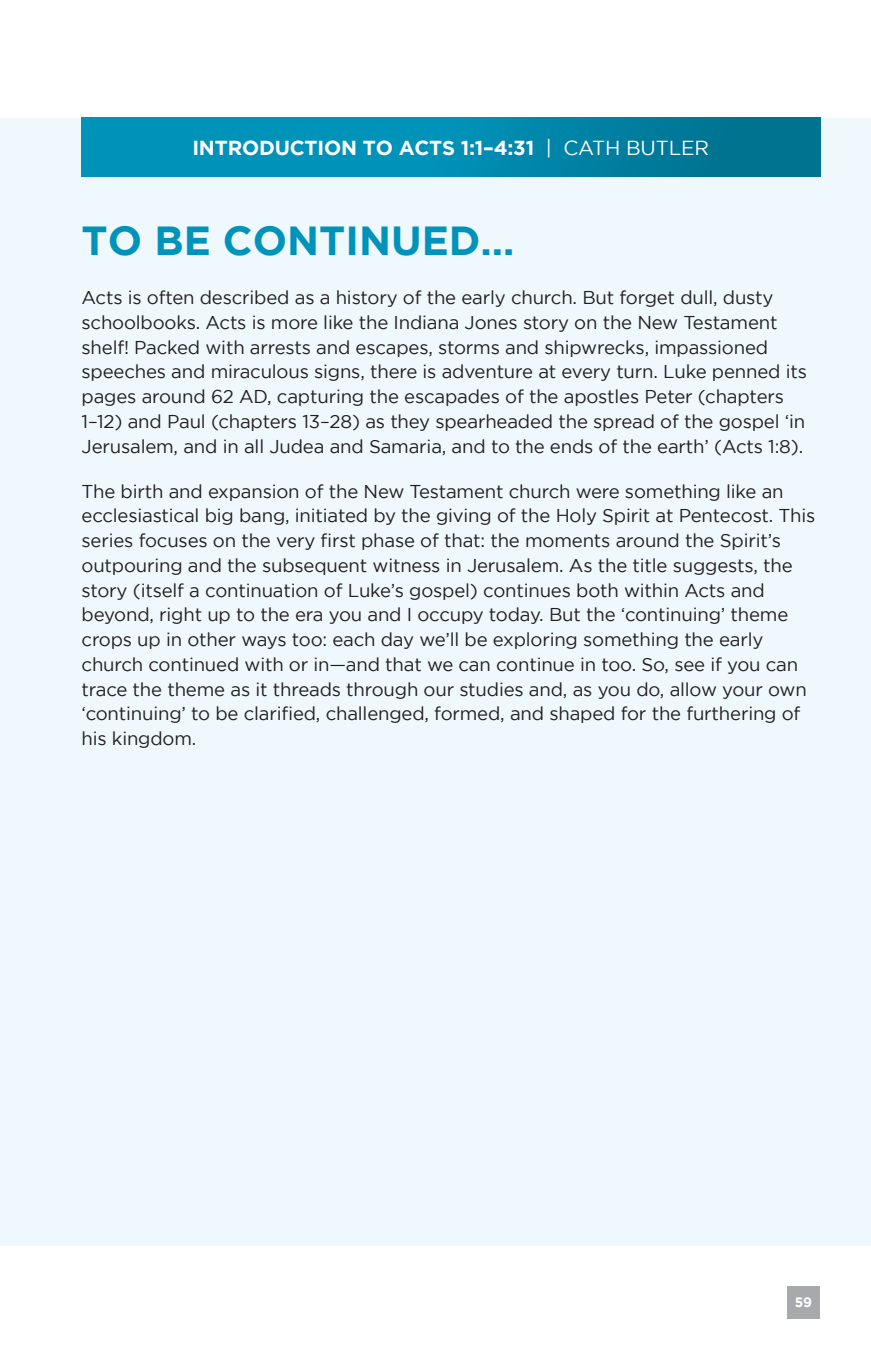
<style>
.page{position:relative;width:871px;height:1357px;background:#fff}
.page>*{position:absolute;margin:0;border:0;box-sizing:border-box;transform-origin:0 0}
.t1{font:700 40.5px "Gotham";color:#0093ba}
.date{font:700 20.25px "Gotham";letter-spacing:-.01em;color:#fff}
.Body_2{font:18.45px/24.8px "Gotham";letter-spacing:-.01em;color:#231f20}
.t2{font:700 13.5px "Gotham";color:#fff}
.s1{font-weight:400}
</style>
<div class="page">
<div style="left:787px;top:1286px;width:33px;height:32px;background:#a8a9ad"></div>
<div style="left:0;top:118px;width:871px;height:1127px;background:#eef8fd"></div>
<div style="left:82px;top:118px;width:738px;height:58px;background:linear-gradient(to right,#009cc6,#007493)"></div>
<p class="date" style="left:192px;top:136px;width:518px">INTRODUCTION TO ACTS 1:1–4:31 <span class="s1">| CATH BUTLER</span></p>
<p class="t1" style="left:82px;top:217px;width:434px">TO BE CONTINUED…</p>
<p class="Body_2" style="left:82px;top:285px;width:727px">Acts is often described as a history of the early church. But forget dull, dusty schoolbooks. Acts is more like the Indiana Jones story on the New Testament shelf! Packed with arrests and escapes, storms and shipwrecks, impassioned speeches and miraculous signs, there is adventure at every turn. Luke penned its pages around 62 AD, capturing the escapades of the apostles Peter (chapters 1–12) and Paul (chapters 13–28) as they spearheaded the spread of the gospel ‘in Jerusalem, and in all Judea and Samaria, and to the ends of the earth’ (Acts 1:8).</p>
<p class="Body_2" style="left:82px;top:478px;width:735px">The birth and expansion of the New Testament church were something like an ecclesiastical big bang, initiated by the giving of the Holy Spirit at Pentecost. This series focuses on the very first phase of that: the moments around the Spirit’s outpouring and the subsequent witness in Jerusalem. As the title suggests, the story (itself a continuation of Luke’s gospel) continues both within Acts and beyond, right up to the era you and I occupy today. But the ‘continuing’ theme crops up in other ways too: each day we’ll be exploring something the early church continued with or in—and that we can continue in too. So, see if you can trace the theme as it threads through our studies and, as you do, allow your own ‘continuing’ to be clarified, challenged, formed, and shaped for the furthering of his kingdom.</p>
<p class="t2" style="left:795px;top:1294px;width:19px">59</p>
</div>
